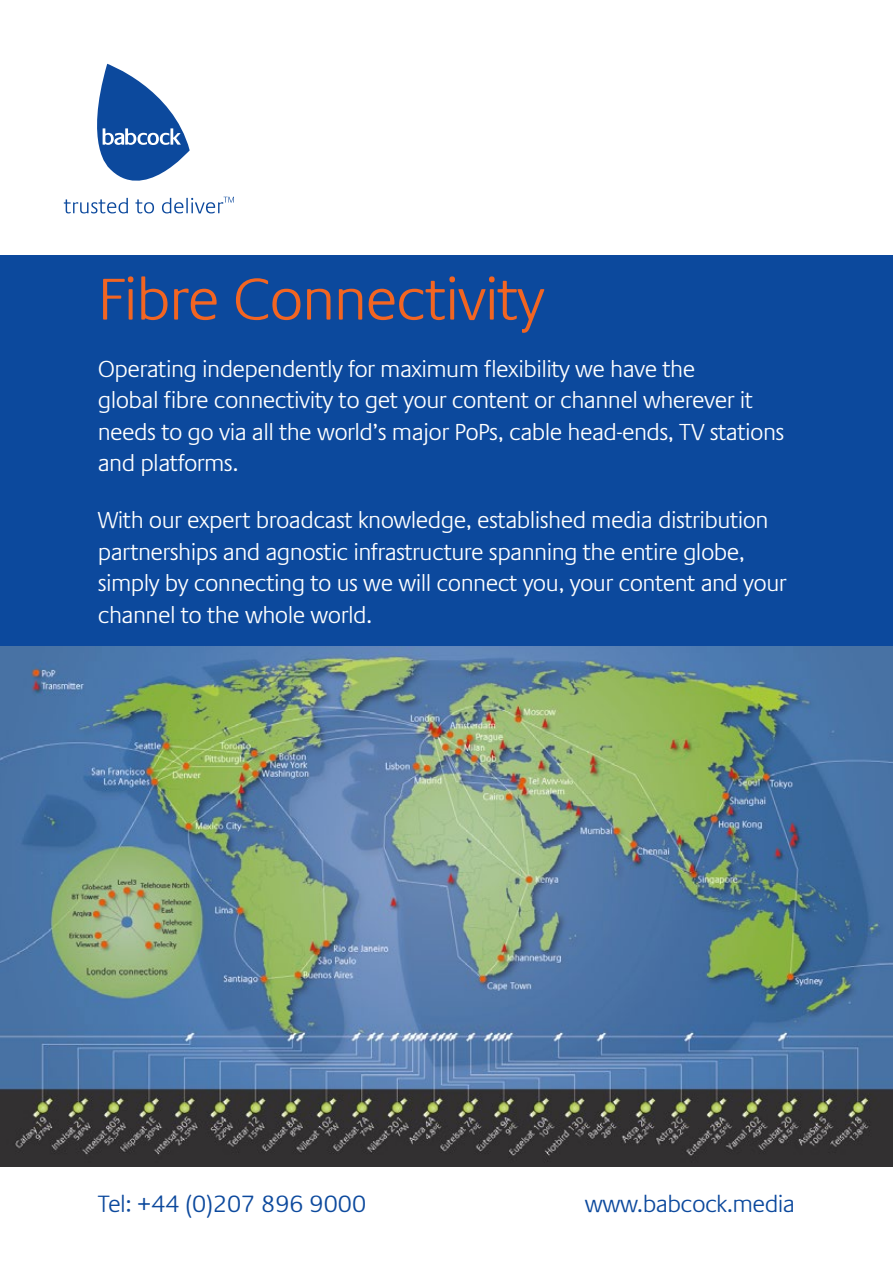
<style>
.page{position:relative;width:893px;height:1263px;background:#fff}
.page>*{position:absolute;margin:0;border:0;box-sizing:border-box;transform-origin:0 0}
.t1{font:300 60px "Praxis LT Pro";letter-spacing:-.025em;color:#f26522}
.t2{font:300 24px "Praxis LT Pro";letter-spacing:-.025em;color:#0c499d}
.t3{font:300 23.7px/31.5px "Praxis LT Pro";letter-spacing:-.025em;color:#fff}
</style>
<div class="page">
<svg style="left:64px;top:64px;width:170px;height:149px"></svg>
<div style="left:0;top:255px;width:893px;height:391px;background:#0c499d"></div>
<img style="left:0;top:646px;width:893px;height:520px">
<h1 class="t1" style="left:98px;top:265px;width:448px">Fibre Connectivity</h1>
<p class="t3" style="left:98px;top:353px;width:688px">Operating independently for maximum flexibility we have the<br>global fibre connectivity to get your content or channel wherever it needs to go via all the world’s major PoPs, cable head-ends, TV stations and platforms.</p>
<p class="t3" style="left:98px;top:505px;width:690px">With our expert broadcast knowledge, established media distribution partnerships and agnostic infrastructure spanning the entire globe, simply by connecting to us we will connect you, your content and your channel to the whole world.</p>
<p class="t2" style="left:98px;top:1190px;width:270px">Tel: +44 (0)207 896 9000</p>
<p class="t2" style="left:585px;top:1190px;width:212px">www.babcock.media</p>
</div>
